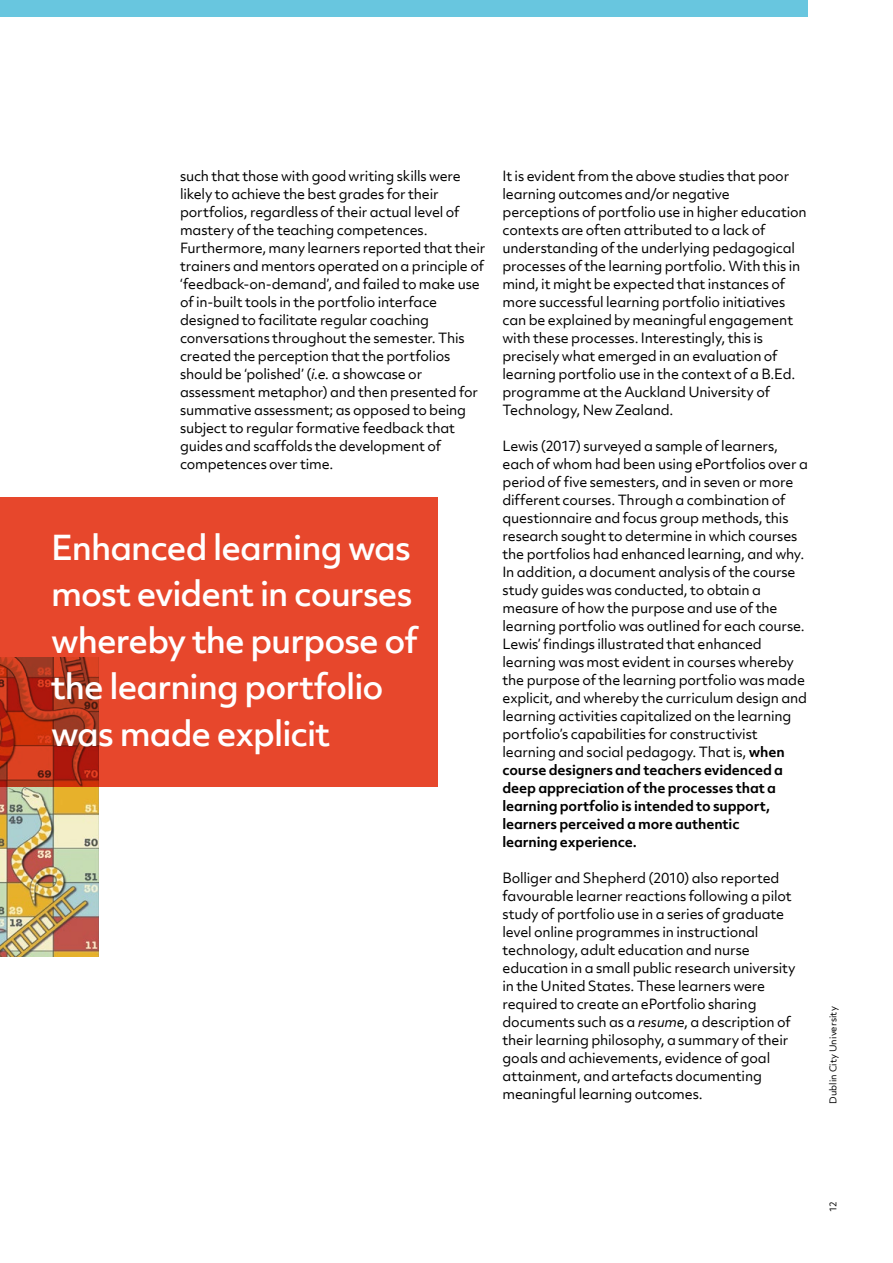
<style>
.page{position:relative;width:893px;height:1263px;background:#fff}
.page>*{position:absolute;margin:0;border:0;box-sizing:border-box;transform-origin:0 0}
.t1{font:500 33px/46.5px "Objektiv Mk 2";letter-spacing:-.03em;color:#fff}
.t2{font:13.5px/18px "Objektiv Mk 2";letter-spacing:-.015em;color:#000}
.t3{font:9px "Objektiv Mk 2";letter-spacing:.01em;color:#000}
.s1{font-style:italic}
.s2{font-weight:700}
</style>
<div class="page">
<div style="left:0;top:0;width:808px;height:17px;background:#68c6df"></div>
<img style="left:0;top:787px;width:99px;height:169px">
<div style="left:0;top:497px;width:438px;height:290px;background:#e7472c"></div>
<p class="t2" style="left:180px;top:166px;width:307px">such that those with good writing skills were likely to achieve the best grades for their portfolios, regardless of their actual level of mastery of the teaching competences.<br>Furthermore, many learners reported that their trainers and mentors operated on a principle of ‘feedback-on-demand’, and failed to make use of in-built tools in the portfolio interface designed to facilitate regular coaching conversations throughout the semester. This created the perception that the portfolios should be ‘polished’ (<span class="s1">i.e.</span> a showcase or assessment metaphor) and then presented for summative assessment; as opposed to being subject to regular formative feedback that guides and scaffolds the development of competences over time.</p>
<p class="t2" style="left:502px;top:166px;width:306px">It is evident from the above studies that poor learning outcomes and/or negative perceptions of portfolio use in higher education contexts are often attributed to a lack of understanding of the underlying pedagogical processes of the learning portfolio. With this in mind, it might be expected that instances of more successful learning portfolio initiatives can be explained by meaningful engagement with these processes. Interestingly, this is precisely what emerged in an evaluation of learning portfolio use in the context of a B.Ed. programme at the Auckland University of Technology, New Zealand.</p>
<p class="t2" style="left:502px;top:436px;width:307px">Lewis (2017) surveyed a sample of learners, each of whom had been using ePortfolios over a period of five semesters, and in seven or more different courses. Through a combination of questionnaire and focus group methods, this research sought to determine in which courses the portfolios had enhanced learning, and why.<br>In addition, a document analysis of the course study guides was conducted, to obtain a measure of how the purpose and use of the learning portfolio was outlined for each course.<br>Lewis’ findings illustrated that enhanced learning was most evident in courses whereby the purpose of the learning portfolio was made explicit, and whereby the curriculum design and learning activities capitalized on the learning portfolio’s capabilities for constructivist learning and social pedagogy. That is, <span class="s2">when course designers and teachers evidenced a deep appreciation of the processes that a learning portfolio is intended to support, learners perceived a more authentic<br>learning experience.</span></p>
<p class="t2" style="left:502px;top:868px;width:295px">Bolliger and Shepherd (2010) also reported favourable learner reactions following a pilot study of portfolio use in a series of graduate level online programmes in instructional technology, adult education and nurse education in a small public research university in the United States. These learners were required to create an ePortfolio sharing documents such as a <span class="s1">resume</span>, a description of their learning philosophy, a summary of their goals and achievements, evidence of goal attainment, and artefacts documenting meaningful learning outcomes.</p>
<h1 class="t1" style="left:51px;top:524px;width:369px">Enhanced learning was most evident in courses whereby the purpose of the learning portfolio was made explicit</h1>
<p class="t3" style="left:827px;top:1104px;width:99px;rotate:-90deg">Dublin City University</p>
<p class="t3" style="left:827px;top:1212px;width:12px;rotate:-90deg">12</p>
</div>
